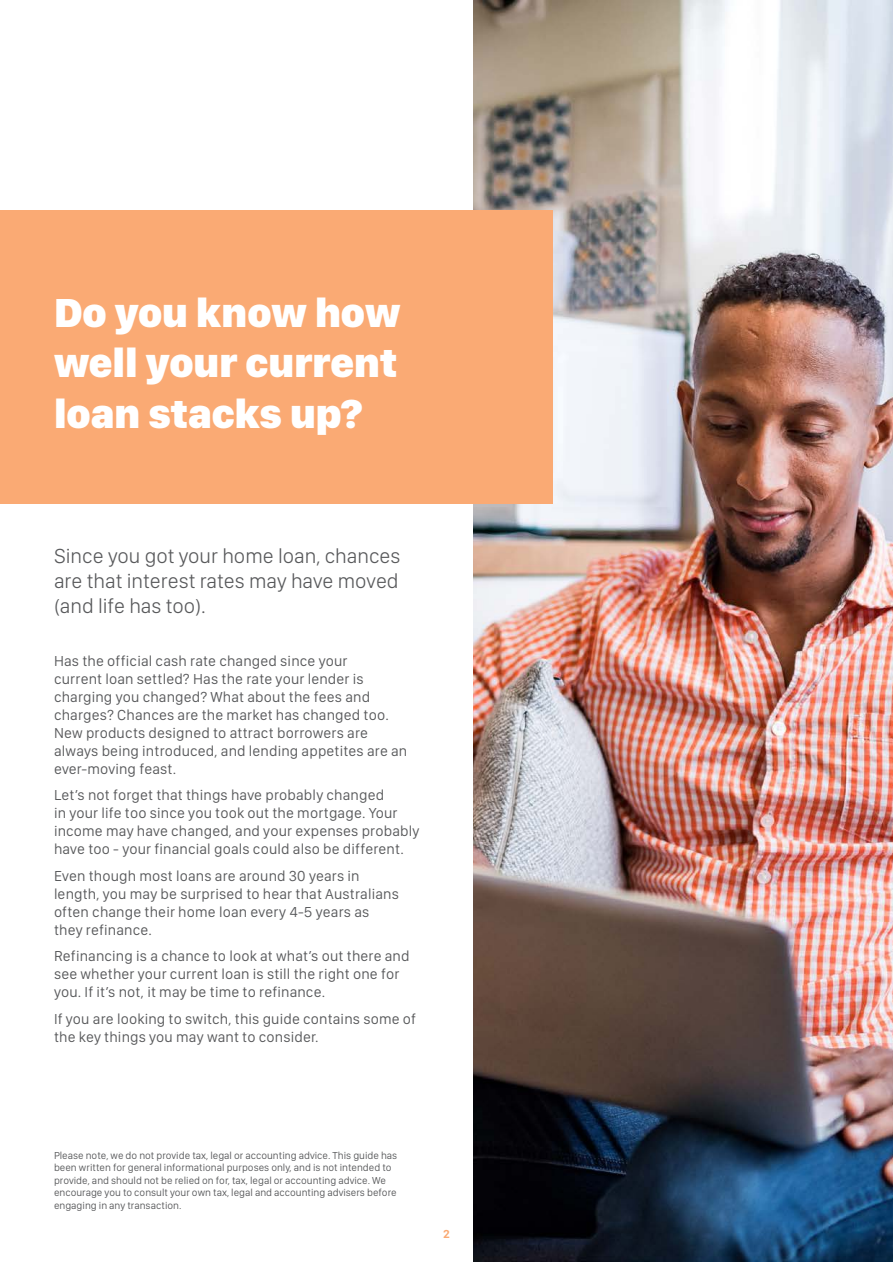
<style>
.page{position:relative;width:893px;height:1263px;background:#fff}
.page>*{position:absolute;margin:0;border:0;box-sizing:border-box;transform-origin:0 0}
.t1{font:900 42px/50.4px "San Francisco Display";color:#fff;text-align:justify}
.t2{font:300 21px/25.2px "San Francisco Display";color:#58595b;text-align:justify}
.t3{font:15px/18px "San Francisco Display";letter-spacing:.01em;color:#58595b}
.t4{font:700 12px "San Francisco Display";color:#faaa74}
.t5{font:10.5px/12.6px "San Francisco Display";color:#58595b}
</style>
<div class="page">
<img style="left:473px;top:0;width:420px;height:1261px">
<div style="left:0;top:210px;width:553px;height:294px;background:#faaa74"></div>
<h1 class="t1" style="left:54px;top:291px;width:348px">Do you know how well your current loan stacks up?</h1>
<h2 class="t2" style="left:54px;top:545px;width:348px">Since you got your home loan, chances are that interest rates may have moved (and life has too).</h2>
<p class="t3" style="left:54px;top:653px;width:355px">Has the official cash rate changed since your<br>current loan settled? Has the rate your lender is charging you changed? What about the fees and charges? Chances are the market has changed too.<br>New products designed to attract borrowers are always being introduced, and lending appetites are an ever-moving feast.</p>
<p class="t3" style="left:54px;top:787px;width:367px">Let’s not forget that things have probably changed<br>in your life too since you took out the mortgage. Your income may have changed, and your expenses probably have too - your financial goals could also be different.</p>
<p class="t3" style="left:54px;top:868px;width:346px">Even though most loans are around 30 years in length, you may be surprised to hear that Australians often change their home loan every 4-5 years as they refinance.</p>
<p class="t3" style="left:54px;top:948px;width:357px">Refinancing is a chance to look at what’s out there and see whether your current loan is still the right one for you. If it’s not, it may be time to refinance.</p>
<p class="t3" style="left:54px;top:1011px;width:364px">If you are looking to switch, this guide contains some of the key things you may want to consider.</p>
<p class="t5" style="left:54px;top:1149px;width:345px">Please note, we do not provide tax, legal or accounting advice. This guide has been written for general informational purposes only, and is not intended to provide, and should not be relied on for, tax, legal or accounting advice. We encourage you to consult your own tax, legal and accounting advisers before engaging in any transaction.</p>
<p class="t4" style="left:443px;top:1226px;width:8px">2</p>
</div>
